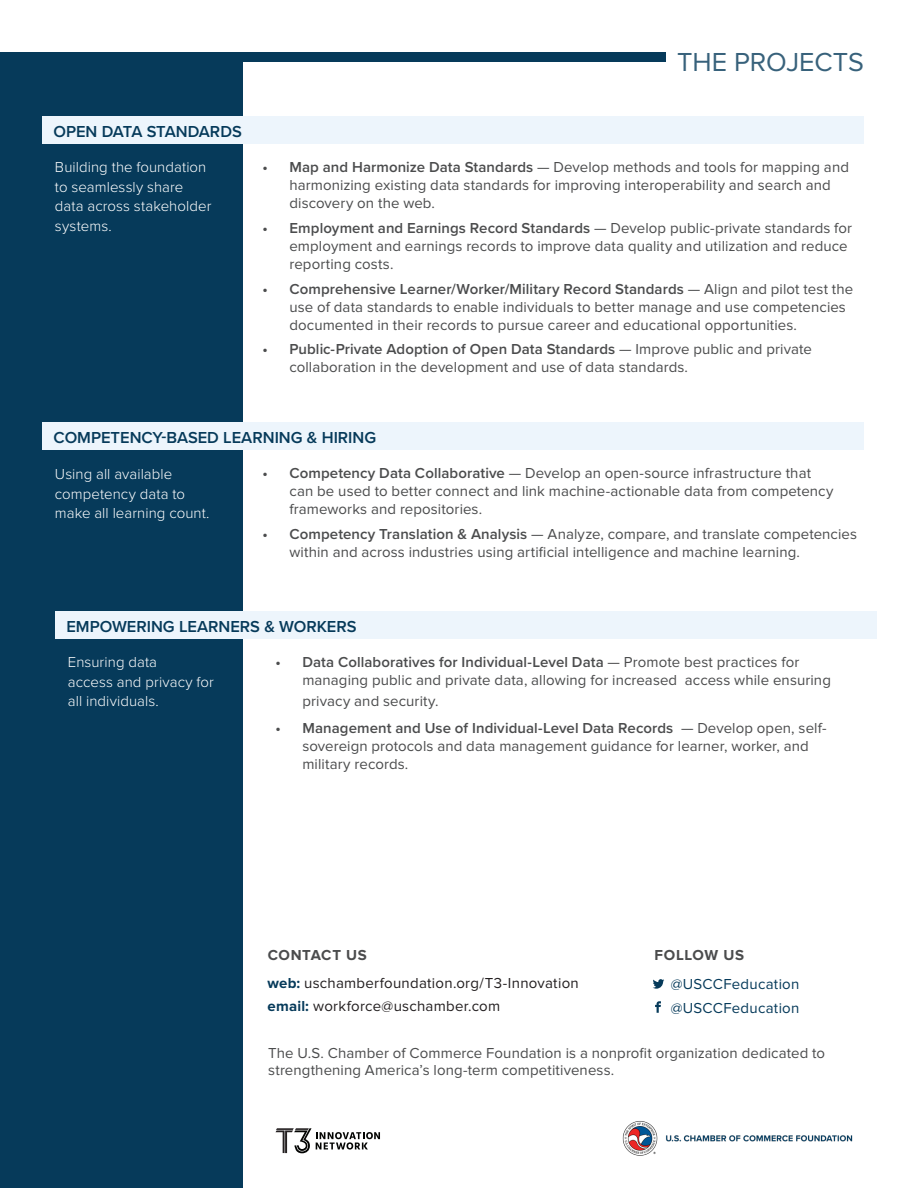
<style>
.page{position:relative;width:918px;height:1188px;background:#fff}
.page>*{position:absolute;margin:0;border:0;box-sizing:border-box;transform-origin:0 0}
.t1{font:27px "Proxima Nova";color:#063a5a}
.t2{font:600 16.5px "Proxima Nova";color:#063a5a}
.t3{font:15px/18px "Proxima Nova";letter-spacing:.005em;color:#4b4c4d}
.t4{font:300 15px/19.5px "Proxima Nova";letter-spacing:.005em;color:#fff}
.t5{font:15px "Proxima Nova";letter-spacing:.015em;color:#231f20}
.t6{font:15px "Proxima Nova";letter-spacing:.02em;color:#063a5a}
.t7{font:700 15px "Proxima Nova";letter-spacing:.035em;color:#4b4c4d}
.s1{font-weight:600}
.s2{font-weight:700;color:#063a5a}
</style>
<div class="page">
<div style="left:0;top:56px;width:243px;height:1132px;background:#063a5a"></div>
<div style="left:0;top:52px;width:666px;height:10px;background:#063a5a"></div>
<div style="left:42px;top:116px;width:822px;height:28px;background:#edf5fc"></div>
<svg style="left:653px;top:979px;width:11px;height:10px"></svg>
<svg style="left:655px;top:1001px;width:6px;height:12px"></svg>
<img style="left:622px;top:1121px;width:231px;height:35px">
<div style="left:42px;top:423px;width:822px;height:27px;background:#edf5fc"></div>
<div style="left:55px;top:611px;width:822px;height:27px;background:#edf5fc"></div>
<svg style="left:275px;top:1128px;width:105px;height:25px"></svg>
<p class="t2" style="left:53px;top:119px;width:190px">OPEN DATA STANDARDS</p>
<h1 class="t1" style="left:677px;top:46px;width:188px">THE PROJECTS</h1>
<p class="t4" style="left:55px;top:156px;width:158px">Building the foundation to seamlessly share data across stakeholder systems.</p>
<p class="t3" style="left:289px;top:158px;width:561px;text-indent:-27px"><span class="s1">• Map and Harmonize Data Standards</span> — Develop methods and tools for mapping and harmonizing existing data standards for improving interoperability and search and discovery on the web.</p>
<p class="t3" style="left:289px;top:219px;width:564px;text-indent:-27px"><span class="s1">• Employment and Earnings Record Standards</span> — Develop public-private standards for employment and earnings records to improve data quality and utilization and reduce reporting costs.</p>
<p class="t3" style="left:289px;top:280px;width:565px;text-indent:-27px"><span class="s1">• Comprehensive Learner/Worker/Military Record Standards</span> — Align and pilot test the use of data standards to enable individuals to better manage and use competencies documented in their records to pursue career and educational opportunities.</p>
<p class="t3" style="left:289px;top:341px;width:524px;text-indent:-27px"><span class="s1">• Public-Private Adoption of Open Data Standards</span> — Improve public and private collaboration in the development and use of data standards.</p>
<p class="t2" style="left:53px;top:426px;width:324px">COMPETENCY-BASED LEARNING &amp; HIRING</p>
<p class="t4" style="left:55px;top:463px;width:156px">Using all available competency data to make all learning count.</p>
<p class="t3" style="left:289px;top:465px;width:545px;text-indent:-27px"><span class="s1">• Competency Data Collaborative</span> — Develop an open-source infrastructure that can be used to better connect and link machine-actionable data from competency frameworks and repositories.</p>
<p class="t3" style="left:289px;top:525px;width:569px;text-indent:-27px"><span class="s1">• Competency Translation &amp; Analysis</span> — Analyze, compare, and translate competencies within and across industries using artificial intelligence and machine learning.</p>
<p class="t2" style="left:66px;top:614px;width:292px">EMPOWERING LEARNERS &amp; WORKERS</p>
<p class="t4" style="left:68px;top:652px;width:147px">Ensuring data<br>access and privacy for all individuals.</p>
<p class="t3" style="left:302px;top:653px;width:530px;text-indent:-27px"><span class="s1">• Data Collaboratives for Individual-Level Data</span> — Promote best practices for managing public and private data, allowing for increased access while ensuring</p>
<p class="t3" style="left:302px;top:692px;width:138px">privacy and security.</p>
<p class="t3" style="left:302px;top:720px;width:526px;text-indent:-27px"><span class="s1">• Management and Use of Individual-Level Data Records</span> — Develop open, self&shy;sovereign protocols and data management guidance for learner, worker, and military records.</p>
<p class="t7" style="left:268px;top:946px;width:101px">CONTACT US</p>
<p class="t7" style="left:655px;top:946px;width:91px">FOLLOW US</p>
<p class="t5" style="left:268px;top:974px;width:313px"><span class="s2">web:</span> uschamberfoundation.org/T3-Innovation</p>
<p class="t5" style="left:268px;top:998px;width:234px"><span class="s2">email:</span> workforce@uschamber.com</p>
<p class="t6" style="left:671px;top:976px;width:130px">@USCCFeducation</p>
<p class="t6" style="left:671px;top:999px;width:130px">@USCCFeducation</p>
<p class="t3" style="left:268px;top:1045px;width:559px;line-height:16.5px">The U.S. Chamber of Commerce Foundation is a nonprofit organization dedicated to strengthening America’s long-term competitiveness.</p>
</div>
